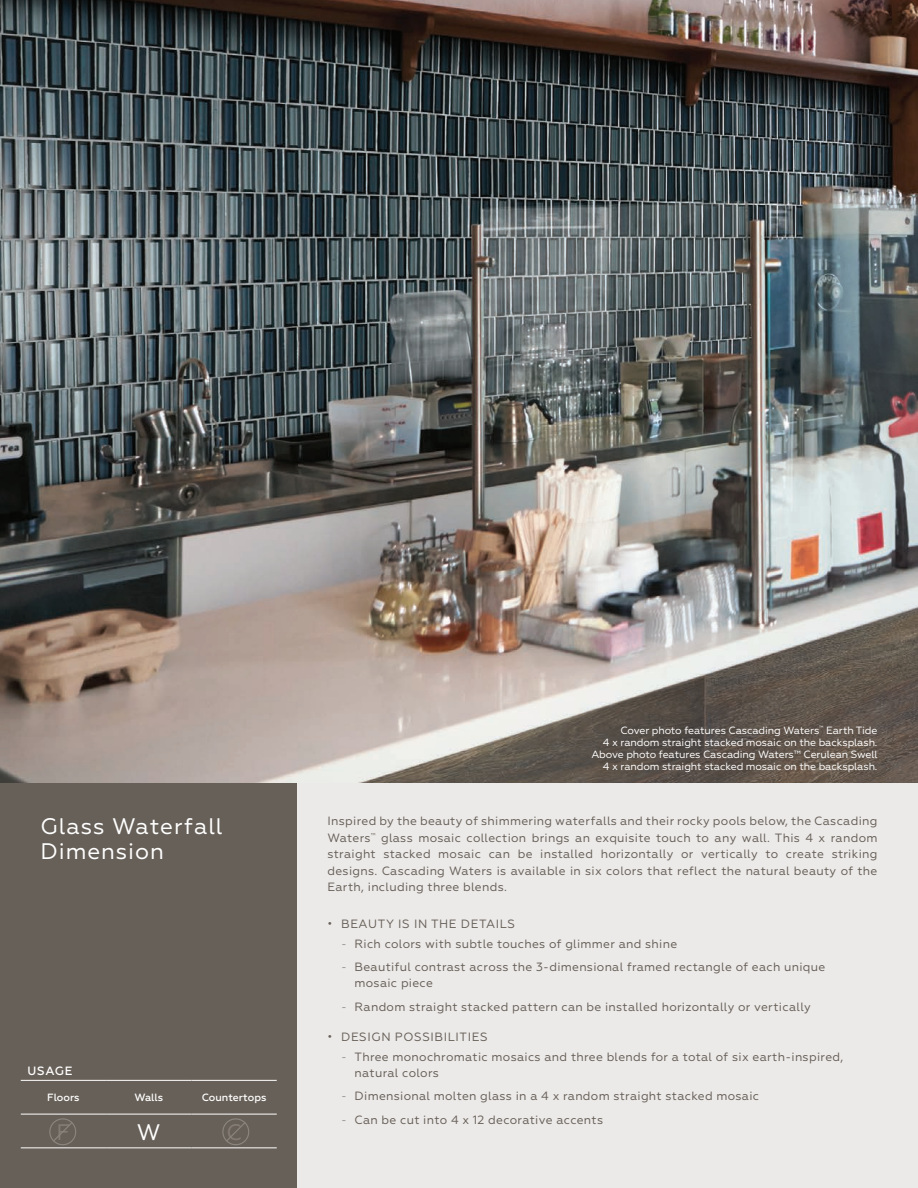
<style>
.page{position:relative;width:918px;height:1188px;background:#fff}
.page>*{position:absolute;margin:0;border:0;box-sizing:border-box;transform-origin:0 0}
.t1{font:22.5px/25.5px "Geometria";letter-spacing:.04em;color:#fff}
.t2{font:22.5px "Geometria";color:#847c74}
.t3{font:12px/16.5px "Geometria";letter-spacing:.025em;color:#676058}
.t4{font:12px "Geometria";letter-spacing:.05em;color:#676058}
.t5{font:500 12px "Geometria";letter-spacing:.06em;color:#fff}
.t6{font:10.5px/12px "Geometria";letter-spacing:-.01em;color:#fff;text-align:right}
.t7{font:500 10.5px "Geometria";color:#fff}
.s1{font-weight:300}
</style>
<div class="page">
<img style="left:0;top:0;width:918px;height:783px">
<div style="left:297px;top:783px;width:621px;height:405px;background:#eceae9"></div>
<div style="left:0;top:783px;width:297px;height:405px;background:#676058"></div>
<hr style="left:21px;top:1080px;width:85px;height:1px;background:#fff">
<hr style="left:106px;top:1080px;width:85px;height:1px;background:#fff">
<hr style="left:191px;top:1080px;width:86px;height:1px;background:#fff">
<hr style="left:21px;top:1148px;width:85px;height:1px;background:#fff">
<hr style="left:106px;top:1148px;width:85px;height:1px;background:#fff">
<hr style="left:191px;top:1148px;width:86px;height:1px;background:#fff">
<hr style="left:21px;top:1114px;width:85px;height:1px;background:#fff">
<hr style="left:106px;top:1114px;width:85px;height:1px;background:#fff">
<hr style="left:191px;top:1114px;width:86px;height:1px;background:#fff">
<svg style="left:49px;top:1118px;width:27px;height:27px"></svg>
<svg style="left:222px;top:1118px;width:27px;height:27px"></svg>
<h1 class="t1" style="left:40px;top:813px;width:184px">Glass Waterfall<br>Dimension</h1>
<p class="t5" style="left:28px;top:1064px;width:46px">USAGE</p>
<p class="t7" style="left:47px;top:1092px;width:34px">Floors</p>
<p class="t7" style="left:134px;top:1092px;width:30px">Walls</p>
<p class="t7" style="left:202px;top:1092px;width:66px">Countertops</p>
<h1 class="t2" style="left:56px;top:1119px;width:16px">F</h1>
<h1 class="t1" style="left:137px;top:1119px;width:25px">W</h1>
<h1 class="t2" style="left:226px;top:1119px;width:17px">C</h1>
<p class="t6" style="left:591px;top:724px;width:288px">Cover photo features Cascading Waters<sup>™</sup> Earth Tide<br>4 x random straight stacked mosaic on the backsplash.<br>Above photo features Cascading Waters™ Cerulean Swell 4 x random straight stacked mosaic on the backsplash.</p>
<p class="t3" style="left:328px;top:813px;width:552px;text-align:justify">Inspired by the beauty of shimmering waterfalls and their rocky pools below, the Cascading Waters<sup>™</sup> glass mosaic collection brings an exquisite touch to any wall. This 4 x random straight stacked mosaic can be installed horizontally or vertically to create striking designs. Cascading Waters is available in six colors that reflect the natural beauty of the Earth, including three blends.</p>
<p class="t4" style="left:328px;top:917px;width:189px">• BEAUTY IS IN THE DETAILS</p>
<p class="t3" style="left:341px;top:935px;width:338px"><span class="s1">-</span> Rich colors with subtle touches of glimmer and shine</p>
<p class="t3" style="left:355px;top:959px;width:472px;text-indent:-14px"><span class="s1">-</span> Beautiful contrast across the 3-dimensional framed rectangle of each unique mosaic piece</p>
<p class="t3" style="left:341px;top:998px;width:471px"><span class="s1">-</span> Random straight stacked pattern can be installed horizontally or vertically</p>
<p class="t4" style="left:328px;top:1030px;width:162px">• DESIGN POSSIBILITIES</p>
<p class="t3" style="left:355px;top:1048px;width:490px;text-indent:-14px"><span class="s1">-</span> Three monochromatic mosaics and three blends for a total of six earth-inspired, natural colors</p>
<p class="t3" style="left:341px;top:1088px;width:420px"><span class="s1">-</span> Dimensional molten glass in a 4 x random straight stacked mosaic</p>
<p class="t3" style="left:341px;top:1111px;width:264px"><span class="s1">-</span> Can be cut into 4 x 12 decorative accents</p>
</div>
